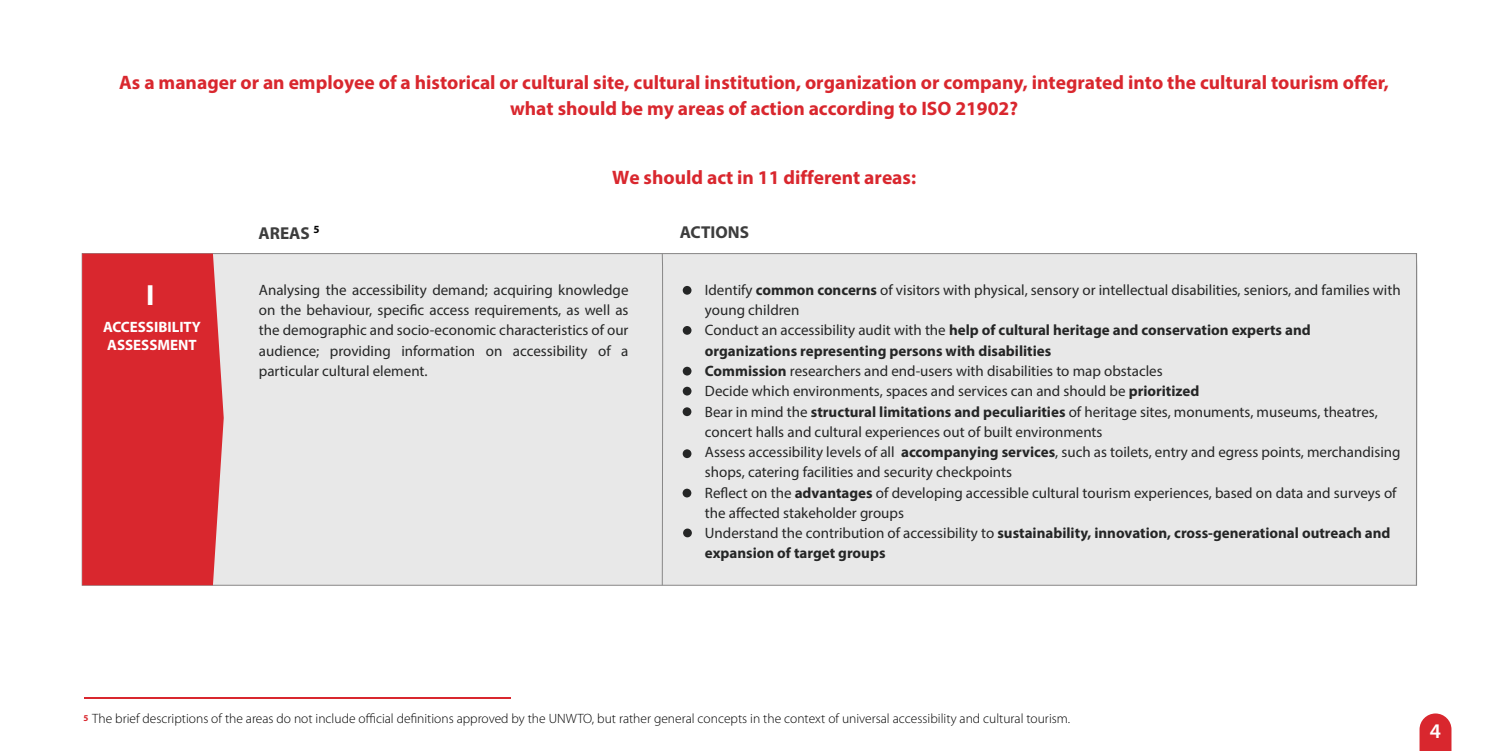
<style>
.page{position:relative;width:1500px;height:751px;background:#fff}
.page>*{position:absolute;margin:0;border:0;box-sizing:border-box;transform-origin:0 0}
.t1{font:700 29.25px "Myriad Pro";color:#fff}
.t2{font:600 20.85px "Myriad Pro";color:#fff}
.t3{font:700 19.5px/25.5px "Myriad Pro";color:#d9272e}
.t4{font:700 17.25px "Myriad Pro";color:#3d3d3d}
.t5{font:15px/20.2px "Myriad Pro";color:#252626}
.t6{font:700 15px/20.2px "Myriad Pro";color:#252626}
.t7{font:700 15px/18px "Myriad Pro";color:#fff}
.t8{font:300 13.5px "Myriad Pro";color:#000}
.s1{font-weight:700}
.s2{font-weight:400}
</style>
<div class="page">
<div style="left:188px;top:253px;width:1229px;height:331px;background:#e8e8e8"></div>
<hr style="left:84px;top:696px;width:426px;height:1px;background:#d9272e">
<svg style="left:661px;top:255px;width:2px;height:328px"></svg>
<div style="left:683px;top:286px;width:9px;height:8px;background:#252626;border-radius:50%"></div>
<div style="left:683px;top:326px;width:9px;height:8px;background:#252626;border-radius:50%"></div>
<div style="left:683px;top:386px;width:9px;height:9px;background:#252626;border-radius:50%"></div>
<div style="left:683px;top:366px;width:9px;height:9px;background:#252626;border-radius:50%"></div>
<div style="left:683px;top:407px;width:8px;height:9px;background:#252626;border-radius:50%"></div>
<div style="left:683px;top:449px;width:8px;height:9px;background:#252626;border-radius:50%"></div>
<div style="left:683px;top:488px;width:8px;height:9px;background:#252626;border-radius:50%"></div>
<div style="left:683px;top:528px;width:9px;height:9px;background:#252626;border-radius:50%"></div>
<div style="left:82px;top:253px;width:142px;height:331px;background:#d9272e"></div>
<svg style="left:1420px;top:713px;width:31px;height:37px"></svg>
<h2 class="t3" style="left:510px;top:69px;width:880px;text-indent:-391px">As a manager or an employee of a historical or cultural site, cultural institution, organization or company, integrated into the cultural tourism offer, what should be my areas of action according to ISO 21902?</h2>
<h2 class="t3" style="left:612px;top:164px;width:306px">We should act in 11 different areas:</h2>
<p class="t1" style="left:146px;top:276px;width:10px">I</p>
<p class="t7" style="left:103px;top:317px;width:99px">ACCESSIBILITY<br>ASSESSMENT</p>
<p class="t4" style="left:258px;top:221px;width:63px">AREAS <sup>5</sup></p>
<p class="t4" style="left:680px;top:221px;width:71px">ACTIONS</p>
<p class="t5" style="left:259px;top:279px;width:371px;text-align:justify">Analysing the accessibility demand; acquiring knowledge on the behaviour, speciÿc access requirements, as well as the demographic and socio-economic characteristics of our audience; providing information on accessibility of a particular cultural element.</p>
<p class="t5" style="left:705px;top:279px;width:697px">Identify <span class="s1">common concerns</span> of visitors with physical, sensory or intellectual disabilities, seniors, and families with young children</p>
<p class="t6" style="left:705px;top:319px;width:607px"><span class="s2">Conduct an accessibility audit with the</span> help of cultural heritage and conservation experts and organizations representing persons with disabilities</p>
<p class="t5" style="left:705px;top:360px;width:459px"><span class="s1">Commission</span> researchers and end-users with disabilities to map obstacles</p>
<p class="t5" style="left:705px;top:380px;width:496px">Decide which environments, spaces and services can and should be <span class="s1">prioritized</span></p>
<p class="t5" style="left:705px;top:401px;width:674px">Bear in mind the <span class="s1">structural limitations and peculiarities</span> of heritage sites, monuments, museums, theatres, concert halls and cultural experiences out of built environments</p>
<p class="t5" style="left:705px;top:441px;width:697px">Assess accessibility levels of all <span class="s1">accompanying services</span>, such as toilets, entry and egress points, merchandising shops, catering facilities and security checkpoints</p>
<p class="t5" style="left:705px;top:482px;width:693px">Re˝ect on the <span class="s1">advantages</span> of developing accessible cultural tourism experiences, based on data and surveys of the a°ected stakeholder groups</p>
<p class="t6" style="left:705px;top:522px;width:687px"><span class="s2">Understand the contribution of accessibility to</span> sustainability, innovation, cross-generational outreach and expansion of target groups</p>
<p class="t8" style="left:84px;top:710px;width:988px"><sup>5</sup> The brief descriptions of the areas do not include o°cial deÿnitions approved by the UNWTO, but rather general concepts in the context of universal accessibility and cultural tourism.</p>
<h2 class="t2" style="left:1430px;top:717px;width:13px">4</h2>
</div>
